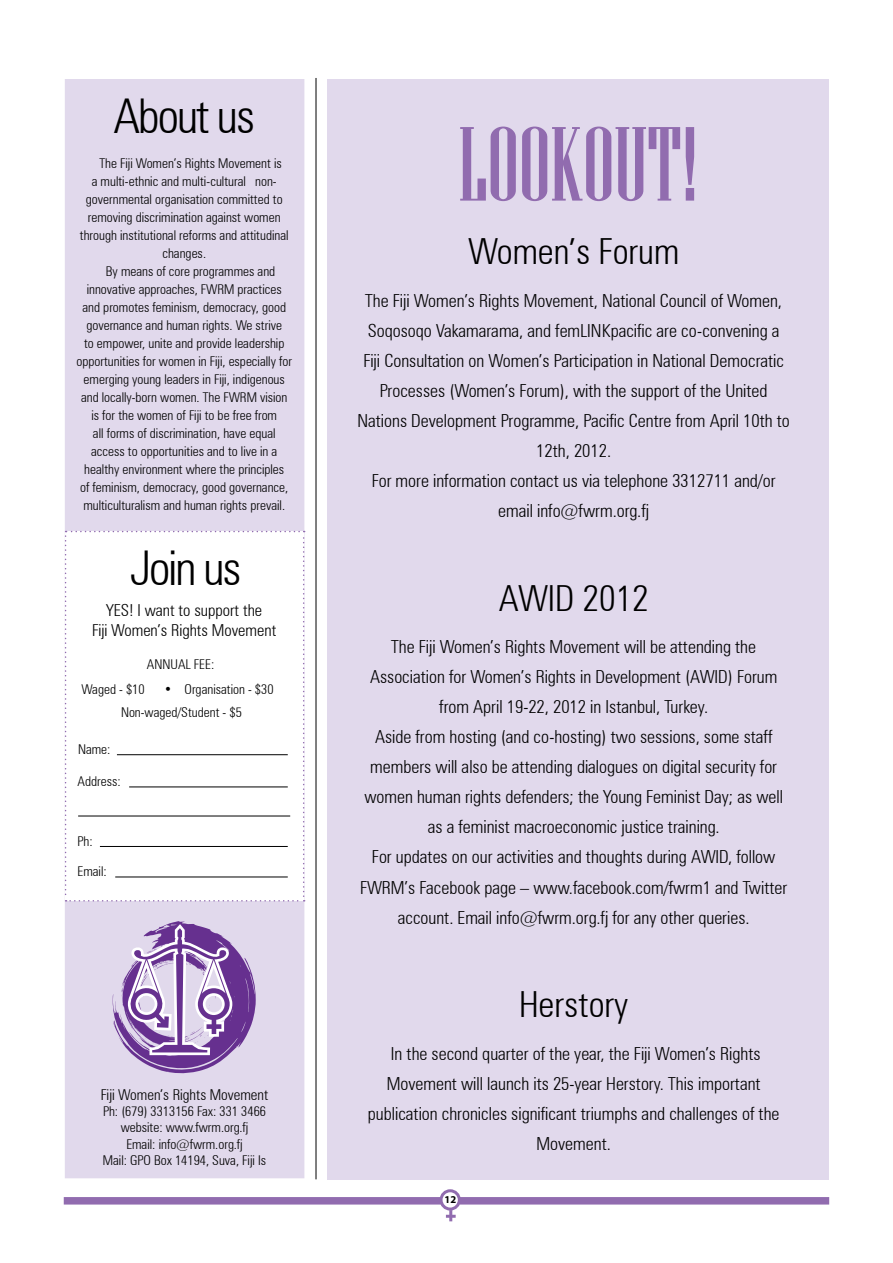
<style>
.page{position:relative;width:893px;height:1263px;background:#fff}
.page>*{position:absolute;margin:0;border:0;box-sizing:border-box;transform-origin:0 0}
.t1{font:105px "Niagara Solid";color:#916caf}
.t2{font:300 condensed 48px "Zurich BT";letter-spacing:-.04em;color:#000}
.t3{font:300 condensed 36px "Zurich BT";color:#000}
.t4{font:300 condensed 18px/30px "Zurich BT";color:#000;text-align:center}
.t5{font:300 condensed 16.5px/19.8px "Zurich BT";color:#000;text-align:center}
.t6{font:300 condensed 15px "Zurich BT";color:#000}
.t7{font:300 condensed 13.5px/16.2px "Zurich BT";color:#000}
.t8{font:700 10.5px "Myriad Pro";color:#000}
</style>
<div class="page">
<div style="left:440px;top:1189px;width:21px;height:21px;border:3px solid #916caf;border-radius:50%"></div>
<div style="left:64px;top:1197px;width:377px;height:7px;background:#916caf"></div>
<svg style="left:446px;top:1210px;width:10px;height:11px"></svg>
<div style="left:459px;top:1197px;width:370px;height:7px;background:#916caf"></div>
<div style="left:65px;top:79px;width:239px;height:1099px;background:#e1d9ec"></div>
<div style="left:65px;top:531px;width:240px;height:370px;background:#fff"></div>
<hr style="left:78px;top:816px;width:212px;height:1px;background:#000">
<hr style="left:117px;top:754px;width:171px;height:1px;background:#000">
<hr style="left:129px;top:786px;width:159px;height:1px;background:#000">
<hr style="left:100px;top:846px;width:188px;height:1px;background:#000">
<hr style="left:115px;top:876px;width:173px;height:1px;background:#000">
<hr style="left:316px;top:78px;width:1px;height:1101px;background:#000">
<div style="left:328px;top:79px;width:501px;height:1100px;background:#e1d9ec"></div>
<svg style="left:113px;top:921px;width:143px;height:153px"></svg>
<h2 class="t2" style="left:113px;top:87px;width:143px">About us</h2>
<p class="t7" style="left:99px;top:155px;width:184px">The Fiji Women’s Rights Movement is</p>
<p class="t7" style="left:92px;top:173px;width:186px">a multi-ethnic and multi-cultural non-</p>
<p class="t7" style="left:86px;top:191px;width:198px">governmental organisation committed to</p>
<p class="t7" style="left:88px;top:209px;width:194px">removing discrimination against women</p>
<p class="t7" style="left:80px;top:227px;width:210px">through institutional reforms and attitudinal</p>
<p class="t7" style="left:162px;top:245px;width:45px">changes.</p>
<p class="t7" style="left:106px;top:263px;width:171px">By means of core programmes and</p>
<p class="t7" style="left:87px;top:281px;width:197px">innovative approaches, FWRM practices</p>
<p class="t7" style="left:82px;top:299px;width:205px">and promotes feminism, democracy, good</p>
<p class="t7" style="left:86px;top:317px;width:197px">governance and human rights. We strive</p>
<p class="t7" style="left:84px;top:335px;width:202px">to empower, unite and provide leadership</p>
<p class="t7" style="left:77px;top:353px;width:217px">opportunities for women in Fiji, especially for</p>
<p class="t7" style="left:84px;top:371px;width:203px">emerging young leaders in Fiji, indigenous</p>
<p class="t7" style="left:81px;top:389px;width:208px">and locally-born women. The FWRM vision</p>
<p class="t7" style="left:91px;top:407px;width:187px">is for the women of Fiji to be free from</p>
<p class="t7" style="left:93px;top:425px;width:184px">all forms of discrimination, have equal</p>
<p class="t7" style="left:91px;top:443px;width:188px">access to opportunities and to live in a</p>
<p class="t7" style="left:84px;top:460px;width:201px">healthy environment where the principles</p>
<p class="t7" style="left:80px;top:478px;width:210px">of feminism, democracy, good governance,</p>
<p class="t7" style="left:83px;top:496px;width:203px">multiculturalism and human rights prevail.</p>
<h2 class="t2" style="left:130px;top:539px;width:113px">Join us</h2>
<p class="t5" style="left:92px;top:600px;width:186px">YES ! I want to support the<br>Fiji Women’s Rights Movement</p>
<p class="t7" style="left:147px;top:656px;width:69px">ANN UAL FEE :</p>
<p class="t7" style="left:81px;top:680px;width:65px">Waged - $10</p>
<p class="t7" style="left:185px;top:680px;width:91px">Organisation - $30</p>
<p class="t7" style="left:121px;top:677px;width:122px;line-height:23.4px;text-indent:43px">•<br>Non-waged/Student - $5</p>
<p class="t7" style="left:78px;top:741px;width:34px">Name:</p>
<p class="t7" style="left:78px;top:773px;width:45px">Address:</p>
<p class="t7" style="left:78px;top:833px;width:17px">Ph:</p>
<p class="t7" style="left:78px;top:863px;width:31px">Email:</p>
<p class="t6" style="left:101px;top:1085px;width:169px">Fiji Women’s Rights Movement</p>
<p class="t7" style="left:103px;top:1103px;width:165px;text-align:center">Ph: (679) 3313156 Fax: 331 3466 website: www.fwrm.org.fj<br>Email: info@fwrm.org.fj<br>Mail: GPO Box 14194, Suva, Fiji Is</p>
<h1 class="t1" style="left:459px;top:109px;width:241px">LOOKOUT!</h1>
<h3 class="t3" style="left:468px;top:229px;width:213px">Women’s Forum</h3>
<p class="t4" style="left:357px;top:285px;width:434px">The Fiji Women’s Rights Movement, National Council of Women, Soqosoqo Vakamarama, and femLINKpacific are co-convening a Fiji Consultation on Women’s Participation in National Democratic Processes (Women’s Forum), with the support of the United Nations Development Programme, Pacific Centre from April 10th to 12th, 2012.<br>For more information contact us via telephone 3312711 and/or email info@fwrm.org.fj</p>
<h3 class="t3" style="left:499px;top:576px;width:152px">AWID 2012</h3>
<p class="t4" style="left:360px;top:632px;width:429px">The Fiji Women’s Rights Movement will be attending the Association for Women’s Rights in Development (AWID) Forum from April 19-22, 2012 in Istanbul, Turkey.<br>Aside from hosting (and co-hosting) two sessions, some staff members will also be attending dialogues on digital security for women human rights defenders; the Young Feminist Day; as well as a feminist macroeconomic justice training.<br>For updates on our activities and thoughts during AWID, follow FWRM’s Facebook page – www.facebook.com/fwrm1 and Twitter account. Email info@fwrm.org.fj for any other queries.</p>
<h3 class="t3" style="left:519px;top:982px;width:111px">Herstory</h3>
<p class="t4" style="left:368px;top:1038px;width:413px">In the second quarter of the year, the Fiji Women’s Rights Movement will launch its 25-year Herstory. This important publication chronicles significant triumphs and challenges of the Movement.</p>
<p class="t8" style="left:445px;top:1192px;width:13px">12</p>
</div>
